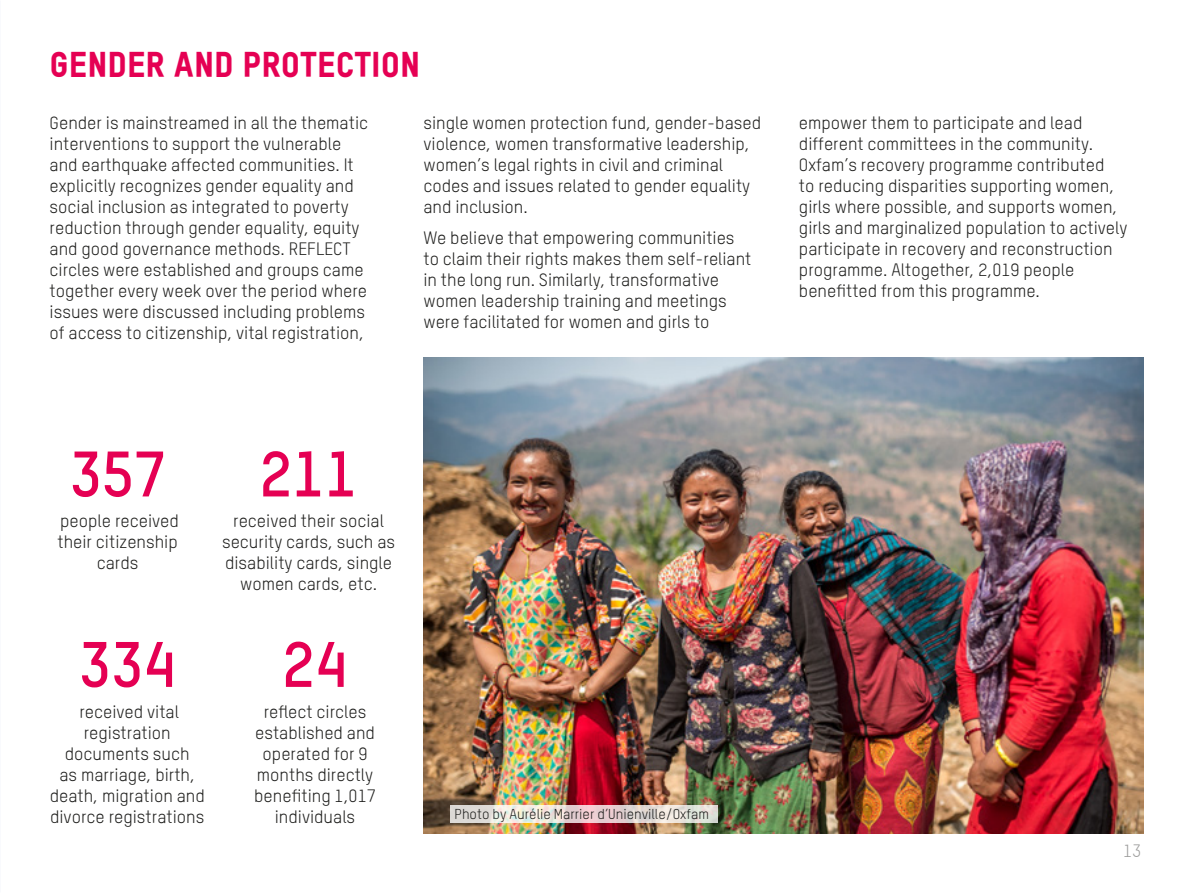
<style>
.page{position:relative;width:1191px;height:893px;background:#fff}
.page>*{position:absolute;margin:0;border:0;box-sizing:border-box;transform-origin:0 0}
.t1{font:700 63px "Oxfam TSTARPRO";color:#e50053}
.t2{font:35px "Oxfam TSTARPRO Headline";color:#e50053}
.t3{font:17.5px/21px "Oxfam TSTARPRO";color:#1d1d1b}
.t4{font:17.5px "Oxfam TSTARPRO";color:#9d9d9c}
.t5{font:14px "Oxfam TSTARPRO";color:#1d1d1b}
</style>
<div class="page">
<img style="left:423px;top:357px;width:720px;height:476px">
<svg style="left:450px;top:805px;width:267px;height:17px;background:#e7ded9"></svg>
<h2 class="t2" style="left:50px;top:38px;width:372px">GENDER AND PROTECTION</h2>
<p class="t3" style="left:50px;top:111px;width:320px">Gender is mainstreamed in all the thematic interventions to support the vulnerable and earthquake affected communities. It explicitly recognizes gender equality and social inclusion as integrated to poverty reduction through gender equality, equity and good governance methods. REFLECT circles were established and groups came together every week over the period where issues were discussed including problems of access to citizenship, vital registration,</p>
<p class="t3" style="left:423px;top:111px;width:339px">single women protection fund, gender-based violence, women transformative leadership, women’s legal rights in civil and criminal codes and issues related to gender equality and inclusion.</p>
<p class="t3" style="left:423px;top:226px;width:329px">We believe that empowering communities to claim their rights makes them self-reliant in the long run. Similarly, transformative women leadership training and meetings were facilitated for women and girls to</p>
<p class="t3" style="left:799px;top:111px;width:330px">empower them to participate and lead different committees in the community.<br>Oxfam’s recovery programme contributed<br>to reducing disparities supporting women, girls where possible, and supports women, girls and marginalized population to actively participate in recovery and reconstruction programme. Altogether, 2,019 people benefitted from this programme.</p>
<h1 class="t1" style="left:69px;top:426px;width:98px">357</h1>
<p class="t3" style="left:57px;top:509px;width:123px;text-align:center">people received their citizenship cards</p>
<h1 class="t1" style="left:260px;top:426px;width:99px">211</h1>
<p class="t3" style="left:222px;top:509px;width:175px;text-align:center">received their social security cards, such as disability cards, single women cards, etc.</p>
<h1 class="t1" style="left:79px;top:617px;width:99px">334</h1>
<p class="t3" style="left:50px;top:700px;width:157px;text-align:center">received vital registration documents such<br>as marriage, birth, death, migration and divorce registrations</p>
<h1 class="t1" style="left:282px;top:617px;width:66px">24</h1>
<p class="t3" style="left:254px;top:700px;width:123px;text-align:center">reflect circles established and operated for 9 months directly benefiting 1,017 individuals</p>
<p class="t5" style="left:454px;top:804px;width:256px">Photo by Aurélie Marrier d’Unienville/Oxfam</p>
<p class="t4" style="left:1123px;top:838px;width:20px">13</p>
</div>
